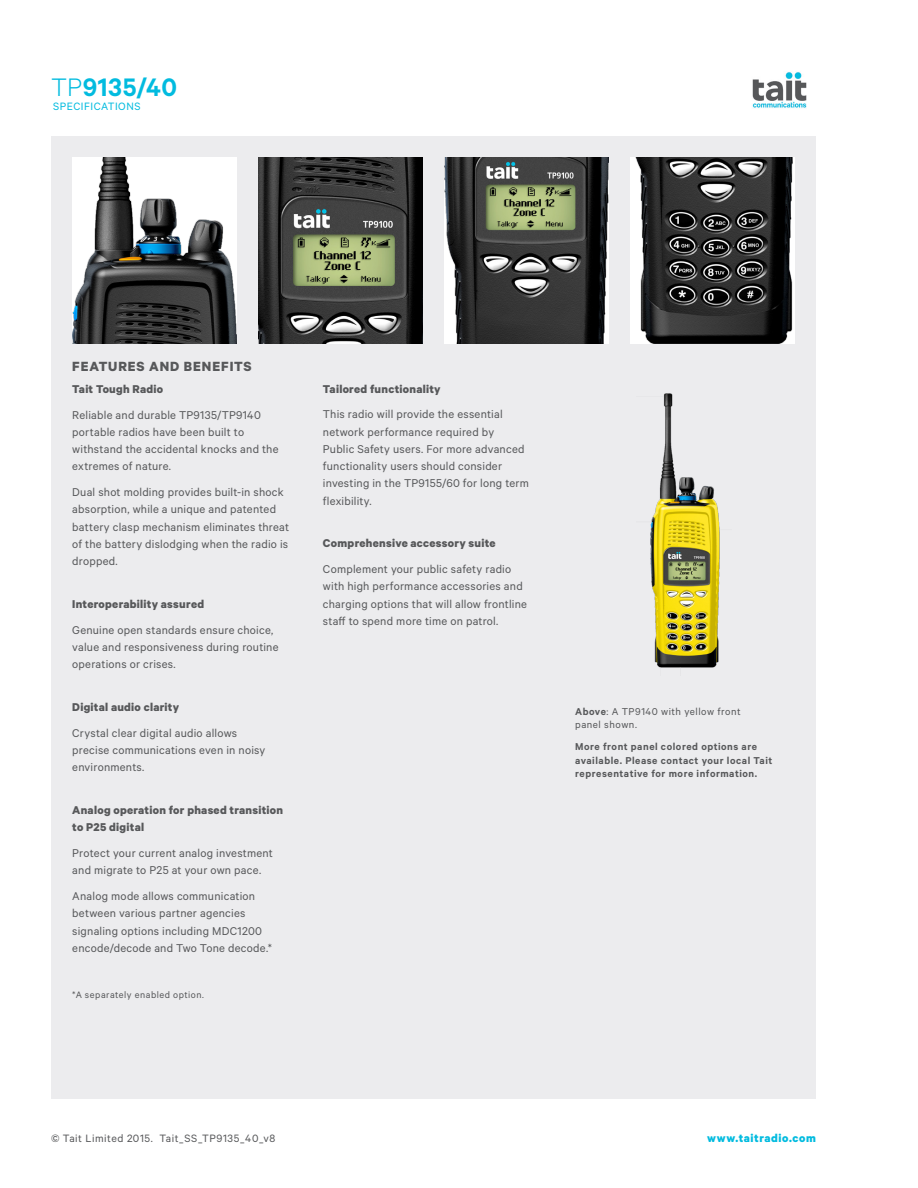
<style>
.page{position:relative;width:918px;height:1188px;background:#fff}
.page>*{position:absolute;margin:0;border:0;box-sizing:border-box;transform-origin:0 0}
.t1{font:600 28.5px "Calibre";letter-spacing:.025em;color:#02bbdf}
.Sub_Header{font:700 15px "Calibre";letter-spacing:.06em;color:#57585a}
.Body_Copy{font:12.75px/17.2px "Calibre";letter-spacing:.015em;color:#57585a}
.Small_Sub_Heading{font:700 12.75px/17.2px "Calibre";letter-spacing:.02em;color:#57585a}
.t2{font:700 12.75px "Calibre";letter-spacing:.045em;color:#02bbdf}
.t3{font:12px "Calibre";letter-spacing:.045em;color:#57585a}
.t4{font:12px "Calibre";letter-spacing:.045em;color:#02bbdf}
.Fine_Print{font:600 11.25px/13.5px "Calibre";letter-spacing:.05em;color:#57585a}
.Fine_Print-2{font:11.25px/13.5px "Calibre";letter-spacing:.045em;color:#57585a}
.Fine_Print-3{font:10.5px "Calibre";letter-spacing:.05em;color:#57585a}
.s1{font-weight:300}
.s2{font-weight:600}
</style>
<div class="page">
<img style="left:752px;top:72px;width:55px;height:36px">
<div style="left:51px;top:136px;width:765px;height:963px;background:#ececee"></div>
<img style="left:72px;top:157px;width:165px;height:187px">
<img style="left:258px;top:157px;width:165px;height:187px">
<img style="left:444px;top:157px;width:165px;height:187px">
<img style="left:630px;top:157px;width:165px;height:187px">
<img style="left:650px;top:393px;width:70px;height:275px">
<h1 class="t1" style="left:51px;top:70px;width:128px"><span class="s1">TP</span>9135/40</h1>
<p class="t4" style="left:53px;top:99px;width:89px">SPECIFICATIONS</p>
<p class="Sub_Header" style="left:72px;top:357px;width:181px">FEATURES AND BENEFITS</p>
<p class="Small_Sub_Heading" style="left:72px;top:380px;width:92px">Tait Tough Radio</p>
<p class="Body_Copy" style="left:72px;top:406px;width:208px">Reliable and durable TP9135/TP9140 portable radios have been built to withstand the accidental knocks and the extremes of nature.</p>
<p class="Body_Copy" style="left:72px;top:483px;width:218px">Dual shot molding provides built-in shock absorption, while a unique and patented battery clasp mechanism eliminates threat of the battery dislodging when the radio is dropped.</p>
<p class="Small_Sub_Heading" style="left:72px;top:595px;width:133px">Interoperability assured</p>
<p class="Body_Copy" style="left:72px;top:621px;width:208px">Genuine open standards ensure choice, value and responsiveness during routine operations or crises.</p>
<p class="Small_Sub_Heading" style="left:72px;top:698px;width:108px">Digital audio clarity</p>
<p class="Body_Copy" style="left:72px;top:724px;width:195px">Crystal clear digital audio allows precise communications even in noisy environments.</p>
<p class="Small_Sub_Heading" style="left:72px;top:801px;width:212px">Analog operation for phased transition to P25 digital</p>
<p class="Body_Copy" style="left:72px;top:844px;width:202px">Protect your current analog investment and migrate to P25 at your own pace.</p>
<p class="Body_Copy" style="left:72px;top:887px;width:201px">Analog mode allows communication between various partner agencies signaling options including MDC1200 encode/decode and Two Tone decode.*</p>
<p class="Fine_Print-3" style="left:72px;top:989px;width:133px">*A separately enabled option.</p>
<p class="Small_Sub_Heading" style="left:323px;top:380px;width:119px">Tailored functionality</p>
<p class="Body_Copy" style="left:323px;top:405px;width:208px">This radio will provide the essential network performance required by<br>Public Safety users. For more advanced functionality users should consider investing in the TP9155/60 for long term flexibility.</p>
<p class="Small_Sub_Heading" style="left:323px;top:534px;width:174px">Comprehensive accessory suite</p>
<p class="Body_Copy" style="left:323px;top:560px;width:206px">Complement your public safety radio with high performance accessories and charging options that will allow frontline staff to spend more time on patrol.</p>
<p class="Fine_Print-2" style="left:575px;top:704px;width:167px"><span class="s2">Above</span>: A TP9140 with yellow front panel shown.</p>
<p class="Fine_Print" style="left:575px;top:740px;width:199px">More front panel colored options are available. Please contact your local Tait representative for more information.</p>
<p class="t3" style="left:51px;top:1132px;width:226px">© Tait Limited 2015. Tait_SS_TP9135_40_v8</p>
<p class="t2" style="left:707px;top:1130px;width:110px">www.taitradio.com</p>
</div>
